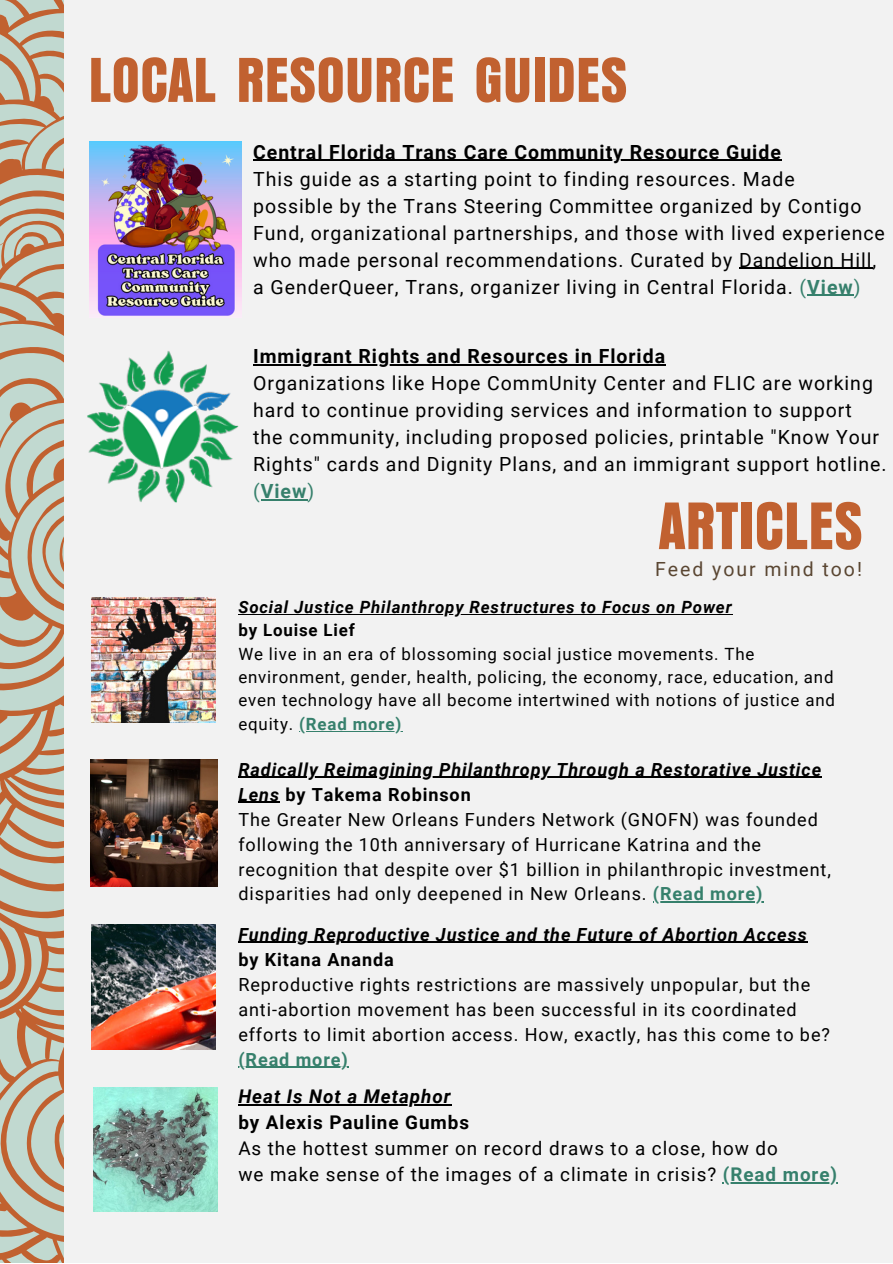
<style>
.page{position:relative;width:893px;height:1264px;background:#fff}
.page>*{position:absolute;margin:0;border:0;box-sizing:border-box;transform-origin:0 0}
.t1{font:69.9px "Anzeigen Gro D";letter-spacing:.005em;color:#c16130}
.t2{font:66px "Anzeigen Gro D";letter-spacing:.005em;color:#c16130}
.t3{font:19.5px/27px "Roboto";letter-spacing:.05em;color:#000}
.t4{font:700 19.5px "Roboto";letter-spacing:.05em;color:#000}
.t5{font:19.5px "Roboto";letter-spacing:.1em;color:#5a4632}
.t6{font:18.9px "Roboto";letter-spacing:.05em;color:#000}
.t7{font:700 18.9px "Roboto";letter-spacing:.05em;color:#000}
.t8{font:italic 700 18.9px "Roboto";letter-spacing:.05em;color:#000}
.t9{font:18px/25px "Roboto";letter-spacing:.05em;color:#000}
.t10{font:italic 700 18px/25px "Roboto";letter-spacing:.05em;color:#000}
.t11{font:700 18px "Roboto";letter-spacing:.05em;color:#000}
.t12{font:16.8px/23.4px "Roboto";letter-spacing:.05em;color:#000}
.t13{font:italic 700 16.8px "Roboto";letter-spacing:.05em;color:#000}
.t14{font:700 16.8px "Roboto";letter-spacing:.05em;color:#000}
.s1{color:#36806c}
.s2{font-weight:700;color:#36806c}
.s3{font-style:normal}
</style>
<div class="page">
<svg style="left:0;top:598px;width:65px;height:289px;fill:#c1d9d0"></svg>
<svg style="left:0;top:887px;width:65px;height:375px;fill:#c1d9d0"></svg>
<svg style="left:0;top:0;width:65px;height:598px;fill:#c1d9d0"></svg>
<div style="left:65px;top:0;width:827px;height:1262px;background:#f2f2f2"></div>
<img style="left:91px;top:598px;width:124px;height:124px">
<hr style="left:238px;top:614px;width:494px;height:1px;background:#000">
<hr style="left:299px;top:730px;width:103px;height:1px;background:#36806c">
<img style="left:91px;top:759px;width:127px;height:127px">
<hr style="left:238px;top:776px;width:584px;height:1px;background:#000">
<hr style="left:238px;top:801px;width:42px;height:1px;background:#000">
<hr style="left:653px;top:901px;width:110px;height:1px;background:#36806c">
<img style="left:91px;top:924px;width:124px;height:125px">
<hr style="left:238px;top:941px;width:569px;height:1px;background:#000">
<hr style="left:238px;top:1066px;width:111px;height:1px;background:#36806c">
<img style="left:93px;top:1087px;width:125px;height:124px">
<hr style="left:238px;top:1104px;width:213px;height:1px;background:#000">
<hr style="left:722px;top:1181px;width:116px;height:1px;background:#36806c">
<img style="left:89px;top:141px;width:152px;height:175px">
<img style="left:87px;top:351px;width:152px;height:151px">
<hr style="left:253px;top:160px;width:528px;height:1px;background:#000">
<hr style="left:739px;top:268px;width:133px;height:1px;background:#000">
<hr style="left:807px;top:294px;width:46px;height:2px;background:#36806c">
<hr style="left:253px;top:364px;width:413px;height:2px;background:#000">
<hr style="left:261px;top:499px;width:46px;height:1px;background:#36806c">
<p class="t2" style="left:89px;top:52px;width:540px">LOCAL RESOURCE GUIDES</p>
<p class="t4" style="left:253px;top:140px;width:529px">Central Florida Trans Care Community Resource Guide</p>
<p class="t3" style="left:253px;top:165px;width:543px">This guide as a starting point to finding resources. Made</p>
<p class="t3" style="left:253px;top:192px;width:633px">possible by the Trans Steering Committee organized by Contigo<br>Fund, organizational partnerships, and those with lived experience who made personal recommendations. Curated by Dandelion Hill,</p>
<p class="t3" style="left:253px;top:273px;width:609px">a GenderQueer, Trans, organizer living in Central Florida. <span class="s1">(</span><span class="s2">View</span><span class="s1">)</span></p>
<p class="t4" style="left:253px;top:345px;width:413px">Immigrant Rights and Resources in Florida</p>
<p class="t3" style="left:253px;top:370px;width:621px">Organizations like Hope CommUnity Center and FLIC are working hard to continue providing services and information to support</p>
<p class="t3" style="left:253px;top:424px;width:635px">the community, including proposed policies, printable "Know Your<br>Rights" cards and Dignity Plans, and an immigrant support hotline. <span class="s1">(</span><span class="s2">View</span><span class="s1">)</span></p>
<p class="t1" style="left:658px;top:496px;width:205px">ARTICLES</p>
<p class="t5" style="left:655px;top:558px;width:208px">Feed your mind too!</p>
<p class="t13" style="left:238px;top:597px;width:495px">Social Justice Philanthropy Restructures to Focus on Power</p>
<p class="t14" style="left:238px;top:620px;width:118px">by Louise Lief</p>
<p class="t12" style="left:238px;top:642px;width:598px">We live in an era of blossoming social justice movements. The environment, gender, health, policing, the economy, race, education, and even technology have all become intertwined with notions of justice and equity. <span class="s2">(Read more)</span></p>
<p class="t10" style="left:238px;top:756px;width:584px">Radically Reimagining Philanthropy Through a Restorative Justice<br>Lens <span class="s3">by Takema Robinson</span></p>
<p class="t9" style="left:238px;top:806px;width:594px">The Greater New Orleans Funders Network (GNOFN) was founded following the 10th anniversary of Hurricane Katrina and the recognition that despite over $1 billion in philanthropic investment, disparities had only deepened in New Orleans. <span class="s2">(Read more)</span></p>
<p class="t10" style="left:238px;top:922px;width:570px">Funding Reproductive Justice and the Future of Abortion Access</p>
<p class="t11" style="left:238px;top:949px;width:157px">by Kitana Ananda</p>
<p class="t9" style="left:238px;top:972px;width:593px">Reproductive rights restrictions are massively unpopular, but the anti-abortion movement has been successful in its coordinated efforts to limit abortion access. How, exactly, has this come to be? <span class="s2">(Read more)</span></p>
<p class="t8" style="left:238px;top:1085px;width:214px">Heat Is Not a Metaphor</p>
<p class="t7" style="left:238px;top:1111px;width:232px">by Alexis Pauline Gumbs</p>
<p class="t6" style="left:238px;top:1137px;width:541px">As the hottest summer on record draws to a close, how do</p>
<p class="t6" style="left:238px;top:1163px;width:600px">we make sense of the images of a climate in crisis? <span class="s2">(Read more)</span></p>
</div>
